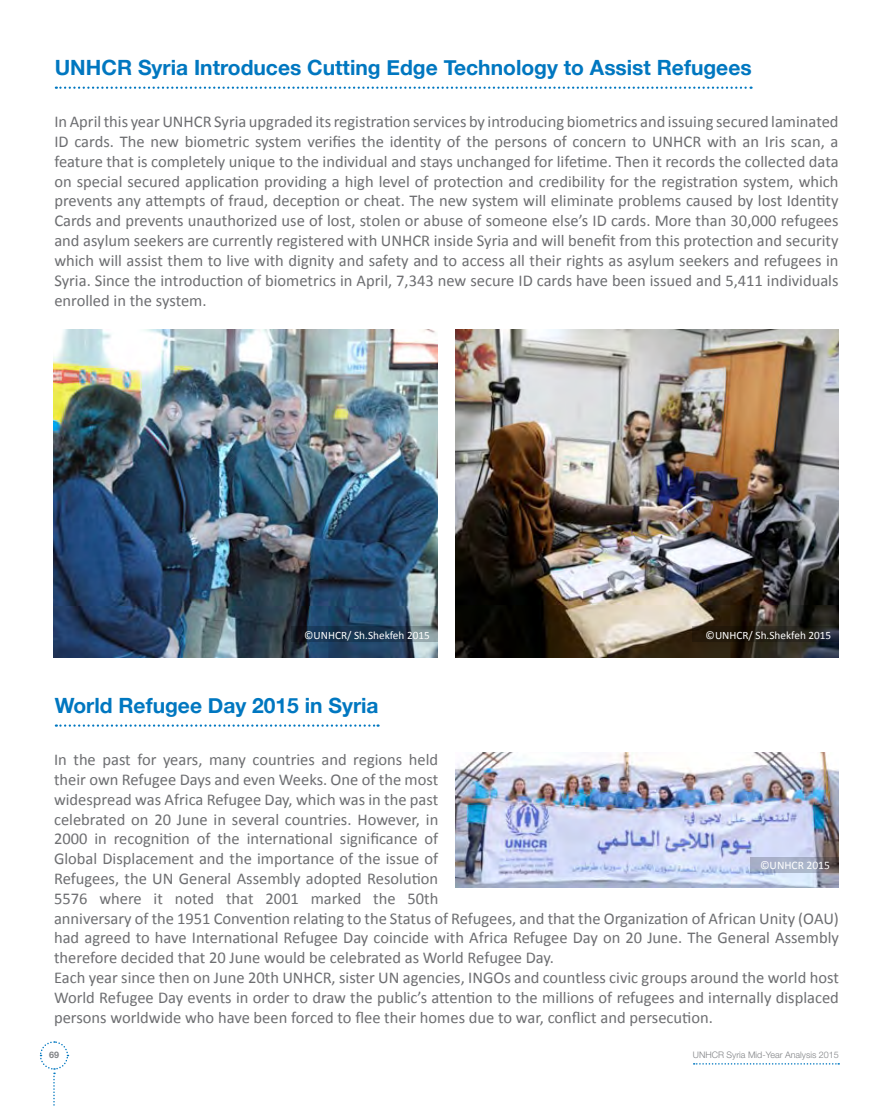
<style>
.page{position:relative;width:893px;height:1106px;background:#fff}
.page>*{position:absolute;margin:0;border:0;box-sizing:border-box;transform-origin:0 0}
.t1{font:700 21px "Helvetica Neue";color:#0077c0}
.t2{font:16.5px/19.8px "Calibri";color:#6d6e71;text-align:justify}
.t3{font:11.55px "Calibri";color:#fff}
.t4{font:11.25px "Calibri";color:#fff}
.t5{font:300 9px "Helvetica Neue LT Pro";color:#808285}
.t6{font:700 9px "Helvetica Neue LT Pro";color:#808285}
</style>
<div class="page">
<svg style="left:39px;top:1041px;width:30px;height:65px"></svg>
<svg style="left:694px;top:1063px;width:145px;height:1px"></svg>
<svg style="left:56px;top:87px;width:695px;height:2px"></svg>
<svg style="left:56px;top:724px;width:323px;height:2px"></svg>
<img style="left:455px;top:329px;width:384px;height:328px">
<img style="left:53px;top:329px;width:385px;height:328px">
<svg style="left:291px;top:627px;width:147px;height:15px;background:#2c4358"></svg>
<svg style="left:693px;top:627px;width:146px;height:15px;background:#231e17"></svg>
<img style="left:455px;top:752px;width:384px;height:135px">
<svg style="left:750px;top:857px;width:89px;height:15px"></svg>
<p class="t1" style="left:55px;top:51px;width:698px">UNHCR Syria Introduces Cutting Edge Technology to Assist Refugees</p>
<p class="t2" style="left:54px;top:112px;width:786px">In April this year UNHCR Syria upgraded its registration services by introducing biometrics and issuing secured laminated ID cards. The new biometric system verifies the identity of the persons of concern to UNHCR with an Iris scan, a feature that is completely unique to the individual and stays unchanged for lifetime. Then it records the collected data on special secured application providing a high level of protection and credibility for the registration system, which prevents any attempts of fraud, deception or cheat. The new system will eliminate problems caused by lost Identity Cards and prevents unauthorized use of lost, stolen or abuse of someone else’s ID cards. More than 30,000 refugees and asylum seekers are currently registered with UNHCR inside Syria and will benefit from this protection and security which will assist them to live with dignity and safety and to access all their rights as asylum seekers and refugees in Syria. Since the introduction of biometrics in April, 7,343 new secure ID cards have been issued and 5,411 individuals enrolled in the system.</p>
<p class="t4" style="left:304px;top:628px;width:127px">©UNHCR/ Sh.Shekfeh 2015</p>
<p class="t4" style="left:706px;top:628px;width:127px">©UNHCR/ Sh.Shekfeh 2015</p>
<p class="t1" style="left:55px;top:689px;width:325px">World Refugee Day 2015 in Syria</p>
<p class="t2" style="left:54px;top:749px;width:786px;text-align:left">In the past for years, many countries and regions held<br>their own Refugee Days and even Weeks. One of the most<br>widespread was Africa Refugee Day, which was in the past<br>celebrated on 20 June in several countries. However, in<br>2000 in recognition of the international significance of<br>Global Displacement and the importance of the issue of<br>Refugees, the UN General Assembly adopted Resolution<br>5576 where it noted that 2001 marked the 50th<br>anniversary of the 1951 Convention relating to the Status of Refugees, and that the Organization of African Unity (OAU) had agreed to have International Refugee Day coincide with Africa Refugee Day on 20 June. The General Assembly therefore decided that 20 June would be celebrated as World Refugee Day.<br>Each year since then on June 20th UNHCR, sister UN agencies, INGOs and countless civic groups around the world host World Refugee Day events in order to draw the public’s attention to the millions of refugees and internally displaced persons worldwide who have been forced to flee their homes due to war, conflict and persecution.</p>
<p class="t3" style="left:760px;top:858px;width:71px">©UNHCR 2015</p>
<p class="t6" style="left:49px;top:1049px;width:12px">69</p>
<p class="t5" style="left:693px;top:1049px;width:148px">UNHCR Syria Mid-Year Analysis 2015</p>
</div>
